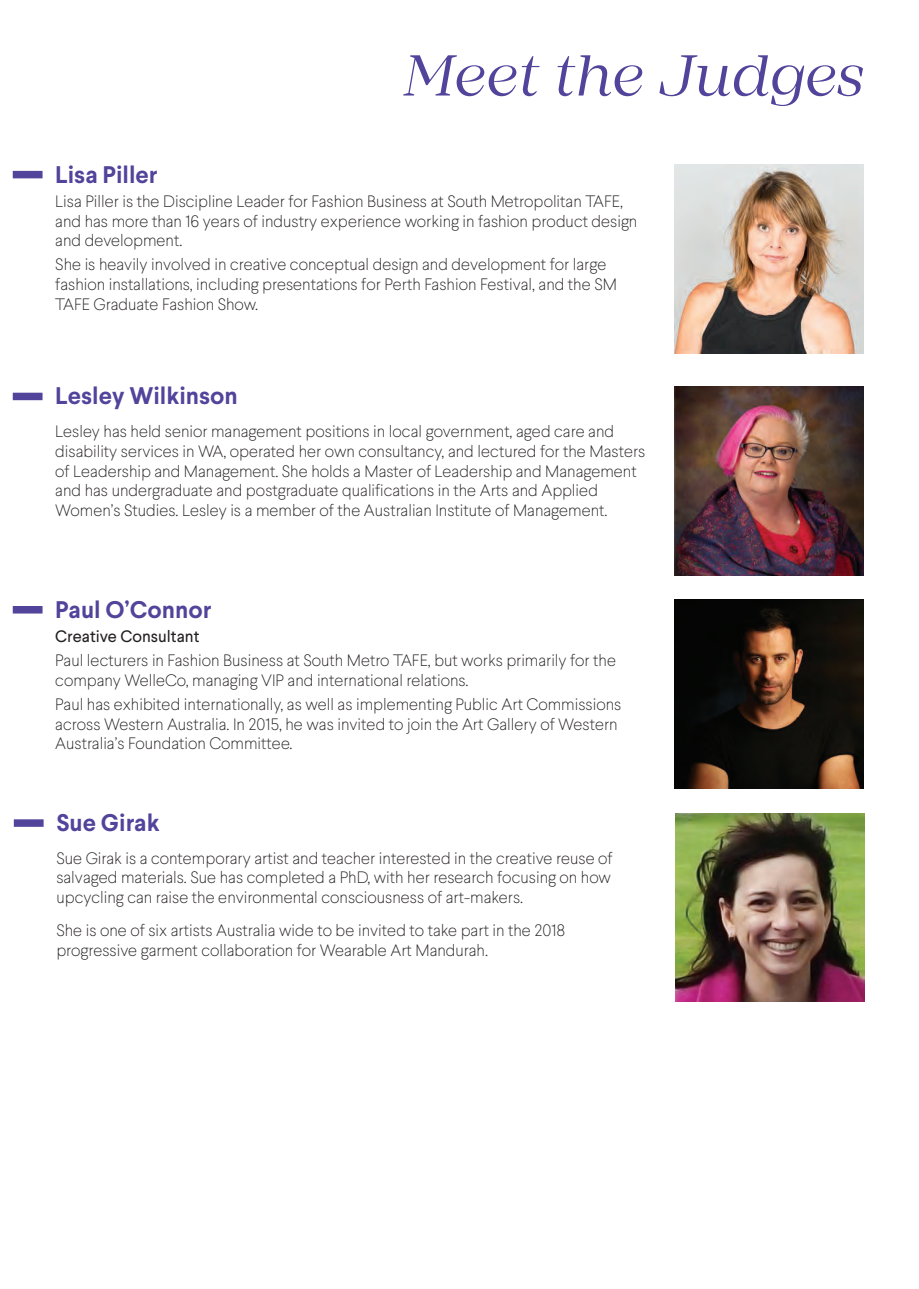
<style>
.page{position:relative;width:919px;height:1289px;background:#fff}
.page>*{position:absolute;margin:0;border:0;box-sizing:border-box;transform-origin:0 0}
.t1{font:italic 60px "Mirador";color:#52439b}
.t2{font:700 24px "Larsseit";color:#52439b}
.t3{font:100 16.5px/19.8px "Larsseit";color:#231f20}
.t4{font:16.5px "Larsseit";color:#231f20}
</style>
<div class="page">
<div style="left:13px;top:606px;width:30px;height:7px;background:#52439b"></div>
<img style="left:674px;top:599px;width:189px;height:189px">
<div style="left:13px;top:393px;width:30px;height:7px;background:#52439b"></div>
<img style="left:674px;top:386px;width:189px;height:189px">
<div style="left:13px;top:171px;width:30px;height:7px;background:#52439b"></div>
<img style="left:674px;top:165px;width:189px;height:188px">
<div style="left:14px;top:819px;width:30px;height:7px;background:#52439b"></div>
<img style="left:675px;top:813px;width:189px;height:188px">
<h1 class="t1" style="left:403px;top:40px;width:461px">Meet the Judges</h1>
<h2 class="t2" style="left:55px;top:159px;width:104px">Lisa Piller</h2>
<p class="t3" style="left:55px;top:191px;width:583px">Lisa Piller is the Discipline Leader for Fashion Business at South Metropolitan TAFE, and has more than 16 years of industry experience working in fashion product design and development.</p>
<p class="t3" style="left:55px;top:254px;width:563px">She is heavily involved in creative conceptual design and development for large fashion installations, including presentations for Perth Fashion Festival, and the SM<br>TAFE Graduate Fashion Show.</p>
<h2 class="t2" style="left:55px;top:380px;width:184px">Lesley Wilkinson</h2>
<p class="t3" style="left:55px;top:421px;width:591px">Lesley has held senior management positions in local government, aged care and disability services in WA, operated her own consultancy, and lectured for the Masters of Leadership and Management. She holds a Master of Leadership and Management and has undergraduate and postgraduate qualifications in the Arts and Applied Women’s Studies. Lesley is a member of the Australian Institute of Management.</p>
<h2 class="t2" style="left:55px;top:594px;width:158px">Paul O’Connor</h2>
<p class="t4" style="left:55px;top:625px;width:146px">Creative Consultant</p>
<p class="t3" style="left:55px;top:650px;width:562px">Paul lecturers in Fashion Business at South Metro TAFE, but works primarily for the company WelleCo, managing VIP and international relations.</p>
<p class="t3" style="left:55px;top:694px;width:567px">Paul has exhibited internationally, as well as implementing Public Art Commissions across Western Australia. In 2015, he was invited to join the Art Gallery of Western<br>Australia’s Foundation Committee.</p>
<h2 class="t2" style="left:56px;top:807px;width:105px">Sue Girak</h2>
<p class="t3" style="left:56px;top:847px;width:557px;text-align:justify">Sue Girak is a contemporary artist and teacher interested in the creative reuse of salvaged materials. Sue has completed a PhD, with her research focusing on how upcycling can raise the environmental consciousness of art-makers.</p>
<p class="t3" style="left:56px;top:920px;width:510px">She is one of six artists Australia wide to be invited to take part in the 2018 progressive garment collaboration for Wearable Art Mandurah.</p>
</div>
